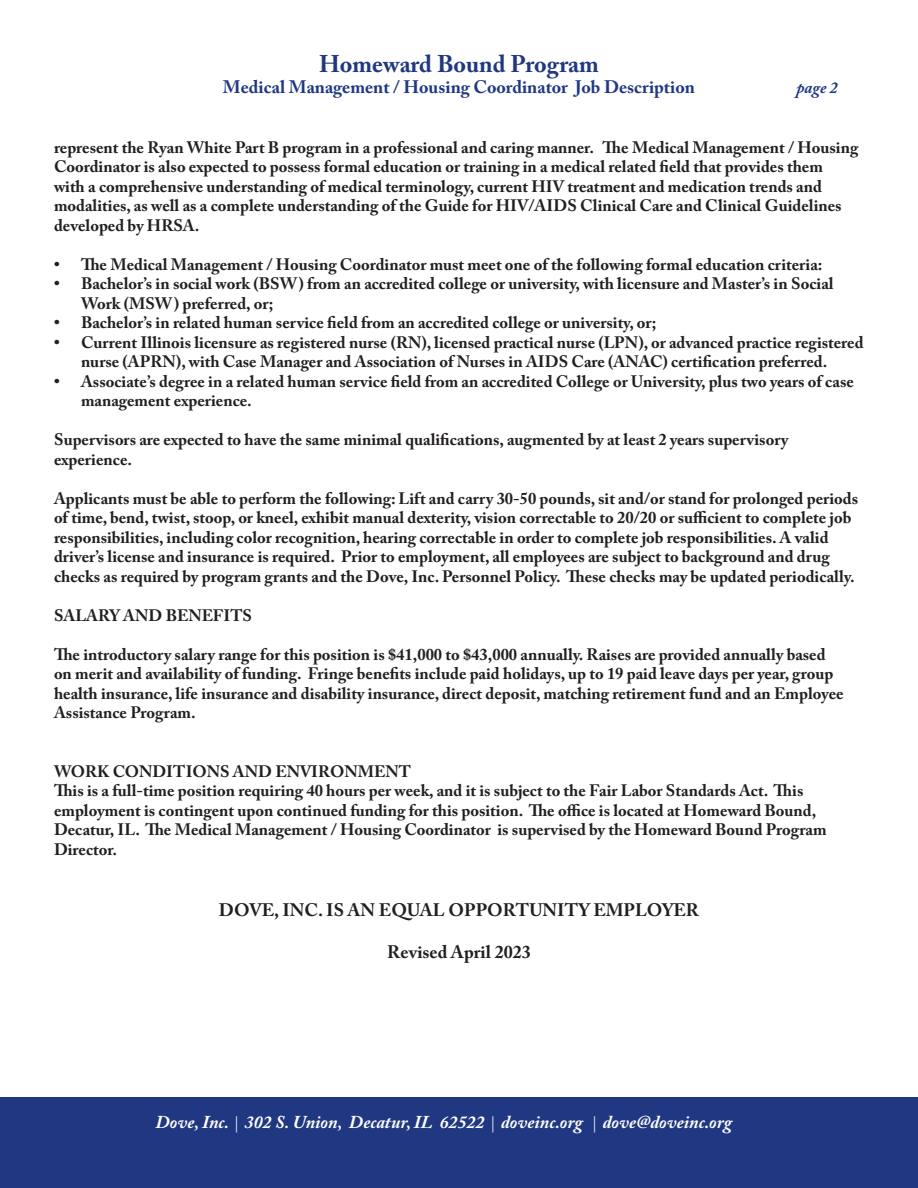
<style>
.page{position:relative;width:918px;height:1188px;background:#fff}
.page>*{position:absolute;margin:0;border:0;box-sizing:border-box;transform-origin:0 0}
.t1{font:700 24px "Adobe Caslon Pro";color:#203882}
.t2{font:italic 700 18px "Adobe Caslon Pro";color:#fff}
.t3{font:700 18px "Adobe Caslon Pro";color:#231f20}
.t4{font:700 18px "Adobe Caslon Pro";color:#203882}
.t5{font:700 16.5px/19.5px "Adobe Caslon Pro";color:#231f20}
.t6{font:italic 700 16.5px "Adobe Caslon Pro";color:#203882}
.s1{font-family:"Garamond";font-weight:400;font-style:normal}
</style>
<div class="page">
<div style="left:0;top:1097px;width:918px;height:91px;background:#203882"></div>
<p class="t1" style="left:319px;top:49px;width:281px">Homeward Bound Program</p>
<p class="t4" style="left:223px;top:76px;width:474px">Medical Management / Housing Coordinator Job Description</p>
<p class="t6" style="left:796px;top:78px;width:43px">page 2</p>
<p class="t5" style="left:54px;top:137px;width:806px">represent the Ryan White Part B program in a professional and caring manner. The Medical Management / Housing Coordinator is also expected to possess formal education or training in a medical related field that provides them<br>with a comprehensive understanding of medical terminology, current HIV treatment and medication trends and modalities, as well as a complete understanding of the Guide for HIV/AIDS Clinical Care and Clinical Guidelines developed by HRSA.</p>
<p class="t5" style="left:54px;top:254px;width:770px">• The Medical Management / Housing Coordinator must meet one of the following formal education criteria:</p>
<p class="t5" style="left:81px;top:274px;width:754px;text-indent:-27px">• Bachelor’s in social work (BSW) from an accredited college or university, with licensure and Master’s in Social<br>Work (MSW) preferred, or;</p>
<p class="t5" style="left:54px;top:313px;width:604px">• Bachelor’s in related human service field from an accredited college or university, or;</p>
<p class="t5" style="left:54px;top:332px;width:811px;text-align:center">• Current Illinois licensure as registered nurse (RN), licensed practical nurse (LPN), or advanced practice registered nurse (APRN), with Case Manager and Association of Nurses in AIDS Care (ANAC) certification preferred.</p>
<p class="t5" style="left:81px;top:371px;width:774px;text-indent:-27px">• Associate’s degree in a related human service field from an accredited College or University, plus two years of case management experience.</p>
<p class="t5" style="left:54px;top:430px;width:736px">Supervisors are expected to have the same minimal qualifications, augmented by at least 2 years supervisory experience.</p>
<p class="t5" style="left:54px;top:488px;width:806px">Applicants must be able to perform the following: Lift and carry 30-50 pounds, sit and/or stand for prolonged periods of time, bend, twist, stoop, or kneel, exhibit manual dexterity, vision correctable to 20/20 or sufficient to complete job responsibilities, including color recognition, hearing correctable in order to complete job responsibilities. A valid driver’s license and insurance is required. Prior to employment, all employees are subject to background and drug checks as required by program grants and the Dove, Inc. Personnel Policy. These checks may be updated periodically.</p>
<p class="t5" style="left:54px;top:605px;width:200px">SALARY AND BENEFITS</p>
<p class="t5" style="left:54px;top:644px;width:791px">The introductory salary range for this position is $41,000 to $43,000 annually. Raises are provided annually based on merit and availability of funding. Fringe benefits include paid holidays, up to 19 paid leave days per year, group health insurance, life insurance and disability insurance, direct deposit, matching retirement fund and an Employee Assistance Program.</p>
<p class="t5" style="left:54px;top:761px;width:359px">WORK CONDITIONS AND ENVIRONMENT</p>
<p class="t5" style="left:54px;top:781px;width:774px">This is a full-time position requiring 40 hours per week, and it is subject to the Fair Labor Standards Act. This employment is contingent upon continued funding for this position. The office is located at Homeward Bound, Decatur, IL. The Medical Management / Housing Coordinator is supervised by the Homeward Bound Program Director.</p>
<p class="t3" style="left:219px;top:899px;width:482px">DOVE, INC. IS AN EQUAL OPPORTUNITY EMPLOYER</p>
<p class="t3" style="left:387px;top:941px;width:145px">Revised April 2023</p>
<p class="t2" style="left:155px;top:1111px;width:578px">Dove, Inc. <span class="s1">|</span> 302 S. Union, Decatur, IL 62522 <span class="s1">|</span> doveinc.org <span class="s1">|</span> dove@doveinc.org</p>
</div>
